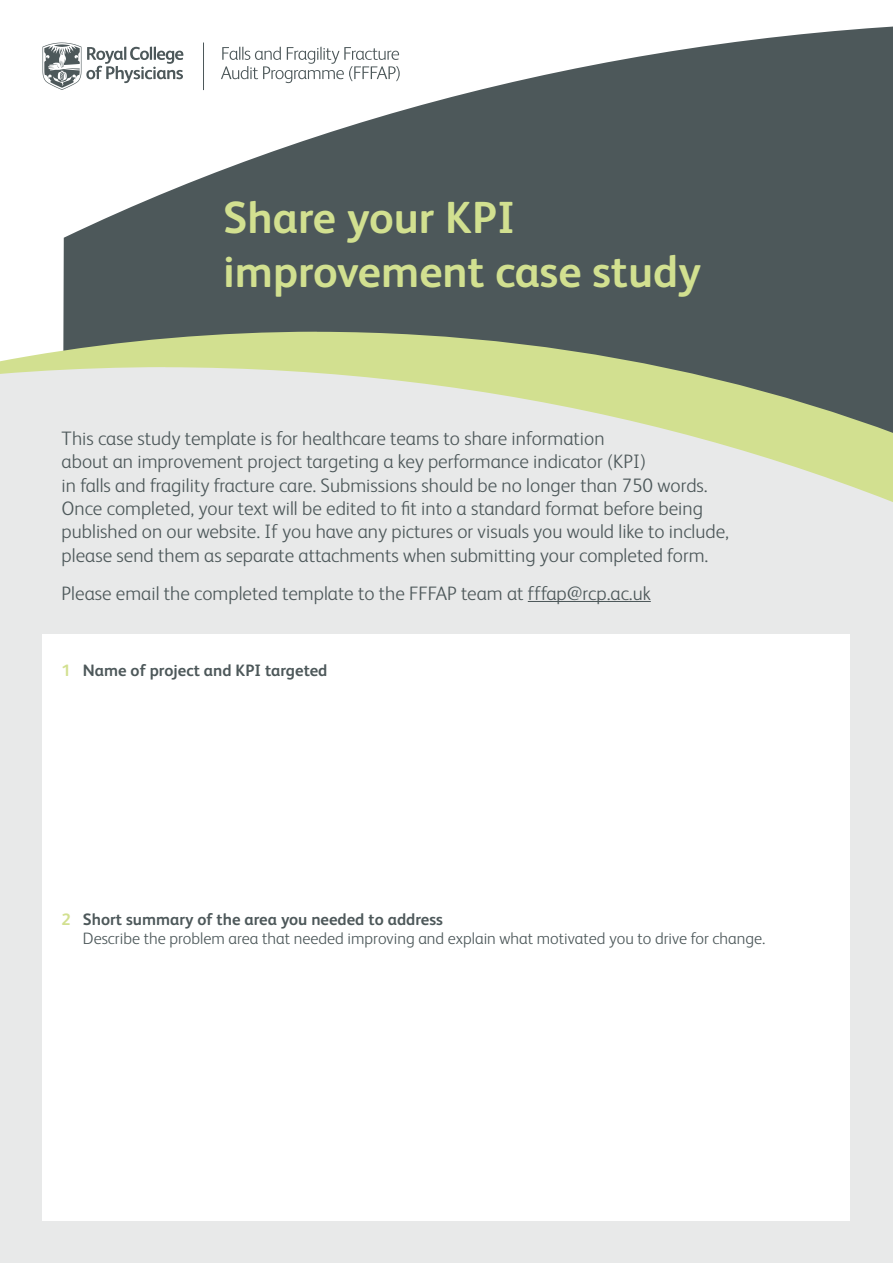
<style>
.page{position:relative;width:893px;height:1263px;background:#fff}
.page>*{position:absolute;margin:0;border:0;box-sizing:border-box;transform-origin:0 0}
.t1{font:700 45px/54px "FS Albert";color:#d2e090}
.t2{font:300 19.5px/23.4px "FS Albert";color:#4d585a}
.t3{font:300 16.5px/19.8px "FS Albert";color:#4d585a}
.t4{font:700 16.5px "FS Albert";color:#4d585a}
.s1{color:#d2e090}
.s2{font-weight:700;color:#d2e090}
.s3{font-weight:700}
</style>
<div class="page">
<svg style="left:63px;top:26px;width:830px;height:306px;fill:#4d585a"></svg>
<div style="left:0;top:582px;width:893px;height:681px;background:#e8e9e9"></div>
<svg style="left:0;top:332px;width:893px;height:250px;background:#d5dacb"></svg>
<svg style="left:43px;top:42px;width:140px;height:48px"></svg>
<svg style="left:221px;top:47px;width:179px;height:36px"></svg>
<hr style="left:203px;top:43px;width:1px;height:47px;background:#4d585a">
<hr style="left:528px;top:601px;width:123px;height:1px;background:#4d585a">
<div style="left:43px;top:634px;width:807px;height:586px;background:#fff"></div>
<h1 class="t1" style="left:223px;top:191px;width:480px">Share your KPI improvement case study</h1>
<p class="t2" style="left:62px;top:426px;width:669px">This case study template is for healthcare teams to share information<br>about an improvement project targeting a key performance indicator (KPI)<br>in falls and fragility fracture care. Submissions should be no longer than 750 words.<br>Once completed, your text will be edited to fit into a standard format before being published on our website. If you have any pictures or visuals you would like to include, please send them as separate attachments when submitting your completed form.</p>
<p class="t2" style="left:62px;top:581px;width:591px">Please email the completed template to the FFFAP team at fffap@rcp.ac.uk</p>
<p class="t4" style="left:62px;top:661px;width:267px"><span class="s1">1</span> Name of project and KPI targeted</p>
<p class="t3" style="left:83px;top:909px;width:684px;text-indent:-21px"><span class="s2">2</span> <span class="s3">Short summary of the area you needed to address<br></span>Describe the problem area that needed improving and explain what motivated you to drive for change.</p>
</div>
